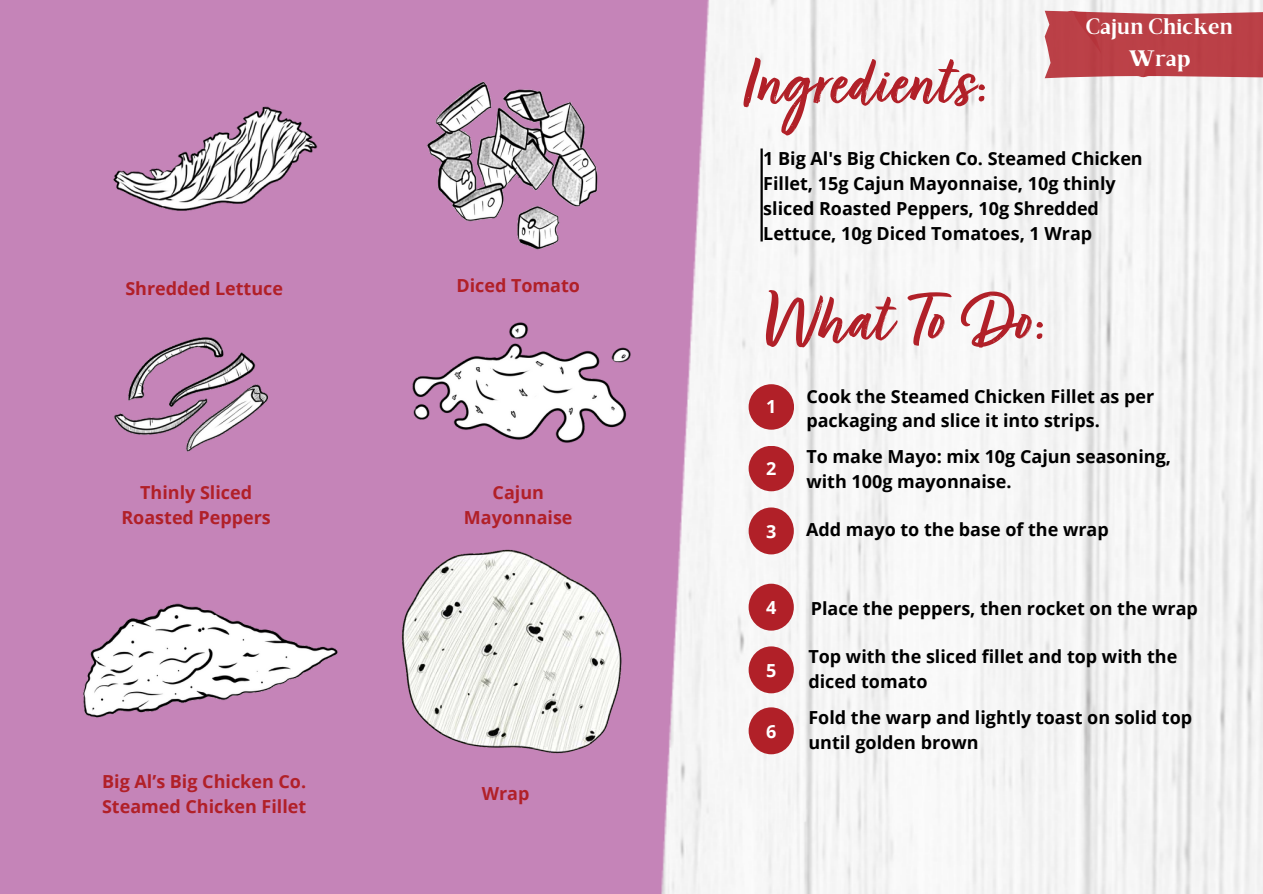
<style>
.page{position:relative;width:1263px;height:894px;background:#fff}
.page>*{position:absolute;margin:0;border:0;box-sizing:border-box;transform-origin:0 0}
.t1{font:700 74.85px "Turbinado Pro";color:#b12028}
.t2{font:22.5px/31.5px "Brixton TC";color:#fff;text-align:center}
.t3{font:700 18px/24.8px "Open Sans";color:#000}
.t4{font:700 18px/24.8px "Open Sans";color:#b12028;text-align:center}
.t5{font:700 18px "Open Sans";color:#fff}
</style>
<div class="page">
<div style="left:0;top:0;width:1263px;height:893px;background:#c584b8"></div>
<img style="left:661px;top:0;width:602px;height:893px">
<hr style="left:760px;top:148px;width:3px;height:93px;background:#000">
<div style="left:749px;top:384px;width:45px;height:45px;background:#b12028;border-radius:50%"></div>
<div style="left:749px;top:445px;width:45px;height:46px;background:#b12028;border-radius:50%"></div>
<div style="left:749px;top:583px;width:45px;height:47px;background:#b12028;border-radius:50%"></div>
<div style="left:749px;top:646px;width:45px;height:47px;background:#b12028;border-radius:50%"></div>
<div style="left:749px;top:507px;width:45px;height:47px;background:#b12028;border-radius:50%"></div>
<svg style="left:1045px;top:11px;width:218px;height:67px;background:#bd4950"></svg>
<img style="left:83px;top:603px;width:255px;height:115px">
<img style="left:412px;top:284px;width:252px;height:220px">
<img style="left:114px;top:337px;width:154px;height:115px">
<img style="left:427px;top:81px;width:171px;height:169px">
<img style="left:402px;top:549px;width:220px;height:205px">
<div style="left:749px;top:707px;width:45px;height:47px;background:#b12028;border-radius:50%"></div>
<img style="left:113px;top:106px;width:205px;height:105px">
<p class="t4" style="left:125px;top:276px;width:159px">Shredded Lettuce</p>
<p class="t4" style="left:456px;top:272px;width:125px">Diced Tomato</p>
<p class="t4" style="left:121px;top:479px;width:151px">Thinly Sliced<br>Roasted Peppers</p>
<p class="t4" style="left:464px;top:479px;width:110px">Cajun<br>Mayonnaise</p>
<p class="t4" style="left:102px;top:768px;width:206px;text-align:left">Big Al’s Big Chicken Co.<br>Steamed Chicken Fillet</p>
<p class="t4" style="left:482px;top:780px;width:49px">Wrap</p>
<p class="t1" style="left:745px;top:42px;width:245px">Ingredients:</p>
<h1 class="t2" style="left:1086px;top:13px;width:149px">Cajun Chicken<br>Wrap</h1>
<p class="t3" style="left:763px;top:146px;width:381px">1 Big Al's Big Chicken Co. Steamed Chicken Fillet, 15g Cajun Mayonnaise, 10g thinly sliced Roasted Peppers, 10g Shredded Lettuce, 10g Diced Tomatoes, 1 Wrap</p>
<p class="t1" style="left:765px;top:280px;width:283px">What To Do:</p>
<p class="t5" style="left:766px;top:394px;width:12px">1</p>
<h1 class="t5" style="left:766px;top:455px;width:12px">2</h1>
<p class="t5" style="left:766px;top:518px;width:12px">3</p>
<p class="t5" style="left:766px;top:594px;width:12px">4</p>
<h2 class="t5" style="left:766px;top:657px;width:12px">5</h2>
<p class="t5" style="left:766px;top:718px;width:12px">6</p>
<p class="t3" style="left:806px;top:383px;width:349px">Cook the Steamed Chicken Fillet as per packaging and slice it into strips.</p>
<p class="t3" style="left:806px;top:443px;width:366px">To make Mayo: mix 10g Cajun seasoning, with 100g mayonnaise.</p>
<p class="t3" style="left:806px;top:516px;width:304px">Add mayo to the base of the wrap</p>
<p class="t3" style="left:811px;top:595px;width:389px">Place the peppers, then rocket on the wrap</p>
<p class="t3" style="left:808px;top:643px;width:370px">Top with the sliced fillet and top with the diced tomato</p>
<p class="t3" style="left:808px;top:704px;width:385px">Fold the warp and lightly toast on solid top until golden brown</p>
</div>
